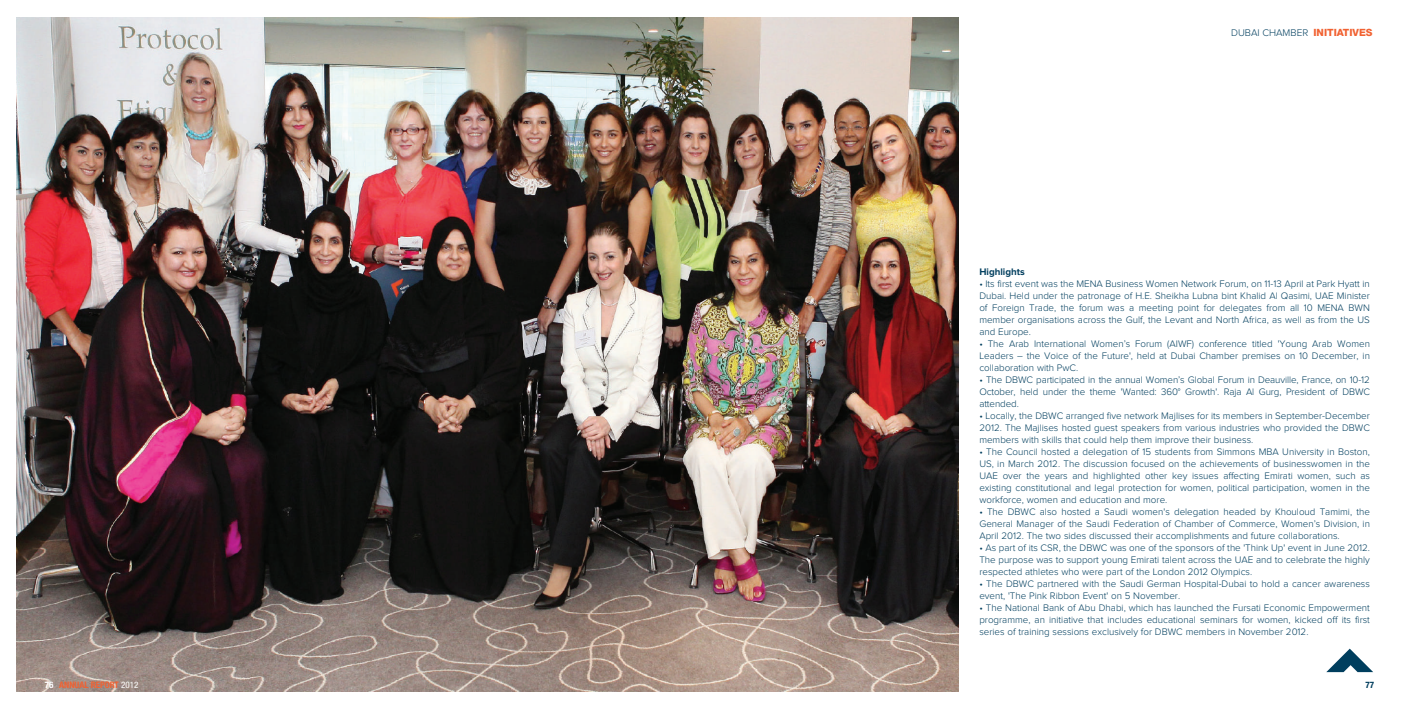
<style>
.page{position:relative;width:1418px;height:709px;background:#fff}
.page>*{position:absolute;margin:0;border:0;box-sizing:border-box;transform-origin:0 0}
.t1{font:300 10px "Proxima Nova";color:#003e5e}
.t2{font:800 10px "Helvetica Neue";color:#f16232}
.t3{font:300 9.8px/12px "Proxima Nova";color:#003e5e;text-align:justify}
.t4{font:700 9.8px "Proxima Nova";color:#003e5e}
.t5{font:700 condensed 9px "Helvetica Neue";color:#f16232}
.t6{font:700 condensed 9px "Helvetica Neue";color:#003e5e}
.s1{color:#fff}
.s2{font-weight:400;color:#fff}
</style>
<div class="page">
<img style="left:17px;top:17px;width:941px;height:675px">
<svg style="left:1326px;top:648px;width:47px;height:24px"></svg>
<p class="t5" style="left:45px;top:679px;width:95px"><span class="s1">76</span> ANNUAL REPORT <span class="s2">2012</span></p>
<p class="t1" style="left:1231px;top:28px;width:13px">Dubai</p>
<p class="t1" style="left:1262px;top:28px;width:15px">Chamber</p>
<p class="t2" style="left:1313px;top:26px;width:61px">INITIATIVES</p>
<p class="t4" style="left:979px;top:267px;width:47px">Highlights</p>
<p class="t3" style="left:979px;top:278px;width:392px">• Its first event was the MENA Business Women Network Forum, on 11-13 April at Park Hyatt in Dubai. Held under the patronage of H.E. Sheikha Lubna bint Khalid Al Qasimi, UAE Minister of Foreign Trade, the forum was a meeting point for delegates from all 10 MENA BWN member organisations across the Gulf, the Levant and North Africa, as well as from the US and Europe.</p>
<p class="t3" style="left:979px;top:338px;width:392px">• The Arab International Women’s Forum (AIWF) conference titled 'Young Arab Women Leaders – the Voice of the Future', held at Dubai Chamber premises on 10 December, in collaboration with PwC.</p>
<p class="t3" style="left:979px;top:374px;width:392px">• The DBWC participated in the annual Women’s Global Forum in Deauville, France, on 10-12<br>October, held under the theme 'Wanted: 360° Growth'. Raja Al Gurg, President of DBWC attended.</p>
<p class="t3" style="left:979px;top:410px;width:392px">• Locally, the DBWC arranged five network Majlises for its members in September-December 2012. The Majlises hosted guest speakers from various industries who provided the DBWC members with skills that could help them improve their business.</p>
<p class="t3" style="left:979px;top:446px;width:392px">• The Council hosted a delegation of 15 students from Simmons MBA University in Boston, US, in March 2012. The discussion focused on the achievements of businesswomen in the UAE over the years and highlighted other key issues affecting Emirati women, such as existing constitutional and legal protection for women, political participation, women in the workforce, women and education and more.</p>
<p class="t3" style="left:979px;top:506px;width:392px">• The DBWC also hosted a Saudi women's delegation headed by Khouloud Tamimi, the General Manager of the Saudi Federation of Chamber of Commerce, Women’s Division, in April 2012. The two sides discussed their accomplishments and future collaborations.</p>
<p class="t3" style="left:979px;top:542px;width:392px">• As part of its CSR, the DBWC was one of the sponsors of the 'Think Up' event in June 2012.<br>The purpose was to support young Emirati talent across the UAE and to celebrate the highly respected athletes who were part of the London 2012 Olympics.</p>
<p class="t3" style="left:979px;top:578px;width:392px">• The DBWC partnered with the Saudi German Hospital-Dubai to hold a cancer awareness event, 'The Pink Ribbon Event' on 5 November.</p>
<p class="t3" style="left:979px;top:602px;width:392px">• The National Bank of Abu Dhabi, which has launched the Fursati Economic Empowerment programme, an initiative that includes educational seminars for women, kicked off its first series of training sessions exclusively for DBWC members in November 2012.</p>
<p class="t6" style="left:1365px;top:679px;width:10px">77</p>
</div>
